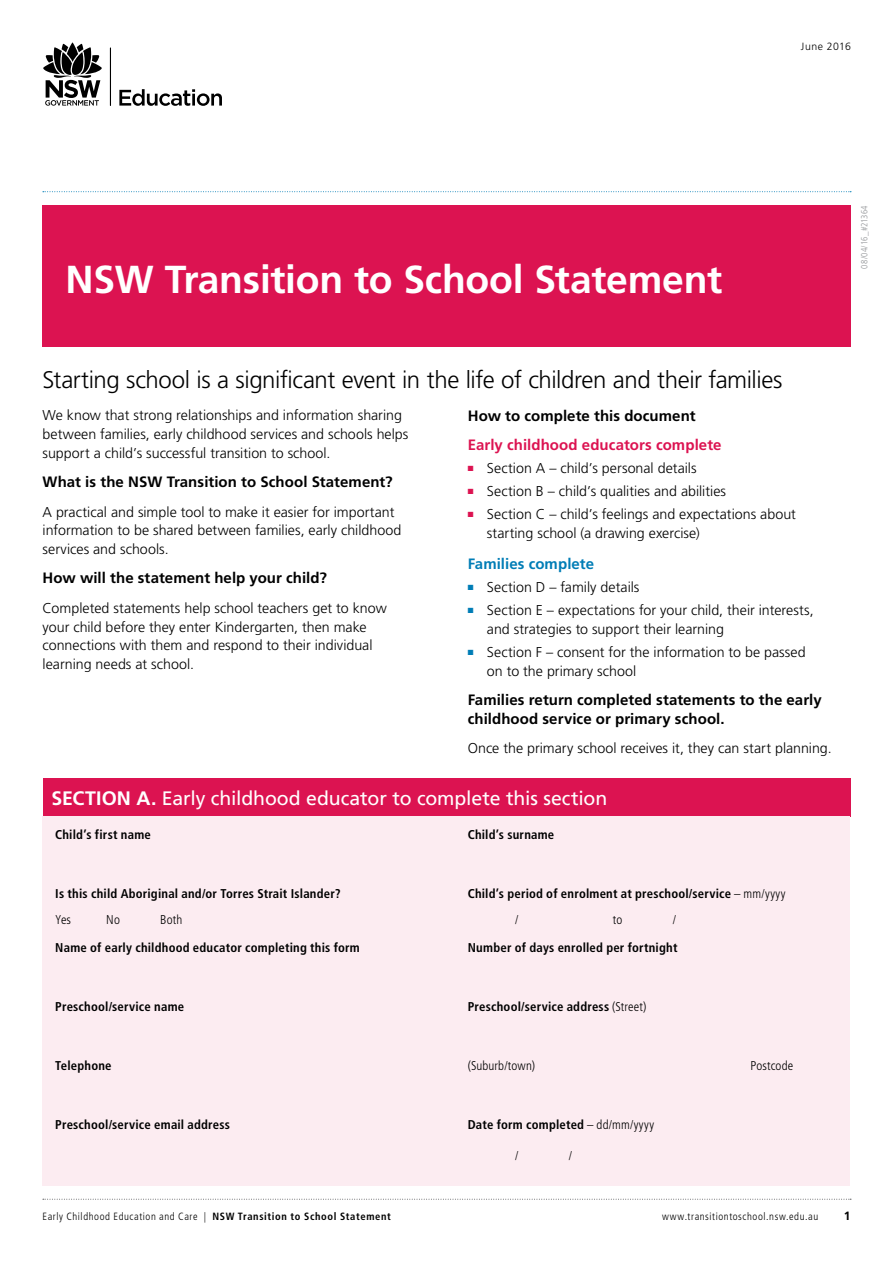
<style>
.page{position:relative;width:893px;height:1263px;background:#fff}
.page>*{position:absolute;margin:0;border:0;box-sizing:border-box;transform-origin:0 0}
.h1__Main_Title{font:700 39px "Frutiger LT Std";letter-spacing:-.005em;color:#fff}
.h2__Standfirst{font:300 24px "Frutiger LT Std";letter-spacing:-.02em;color:#000}
.h4__Section_heading{font:19.5px "Frutiger LT Std";letter-spacing:-.005em;color:#fff}
.h3__Body_copy_sub_h{font:700 15px/18.8px "Frutiger LT Std";letter-spacing:.005em;color:#000}
.h3__Body_copy_sub_h-2{font:700 15px "Frutiger LT Std";letter-spacing:.005em;color:#dc1351}
.h3__Body_copy_sub_h-3{font:700 15px "Frutiger LT Std";letter-spacing:.005em;color:#007db6}
.p__Body_copy{font:300 14.25px/18.8px "Frutiger LT Std";color:#000}
.h5__Section_subhead{font:700 condensed 12.75px "Frutiger LT Std";letter-spacing:.015em;color:#000}
.h5__Section_subhead-2{font:300 condensed 12.75px "Frutiger LT Std";letter-spacing:.01em;color:#000}
.interactive_frame_te{font:300 condensed 12.75px "Frutiger LT Std";letter-spacing:.01em;color:#000}
.t1{font:700 12px "Frutiger LT Std";color:#000}
.t2{font:300 condensed 10.5px "Frutiger LT Std";letter-spacing:.055em;color:#000}
.t3{font:300 10.5px "Frutiger LT Std";color:#000}
.t4{font:300 condensed 9px "Frutiger LT Std";letter-spacing:.02em;color:#939598}
.s1{font-family:"Frutiger LT"}
.s2{font-weight:700}
.s3{font-weight:300}
</style>
<div class="page">
<div style="left:43px;top:205px;width:807px;height:141px;background:#dc1351"></div>
<svg style="left:43px;top:191px;width:808px;height:1px"></svg>
<svg style="left:43px;top:1199px;width:808px;height:1px"></svg>
<hr style="left:110px;top:48px;width:1px;height:58px;background:#000">
<svg style="left:43px;top:43px;width:59px;height:63px"></svg>
<svg style="left:119px;top:89px;width:103px;height:17px"></svg>
<div style="left:43px;top:778px;width:808px;height:38px;background:#dc1351"></div>
<div style="left:43px;top:816px;width:807px;height:370px;background:#fcecf1"></div>
<p class="t3" style="left:801px;top:41px;width:51px">June <span class="s1">2016</span></p>
<h1 class="h1__Main_Title" style="left:66px;top:257px;width:658px">NSW Transition to School Statement</h1>
<p class="t4" style="left:859px;top:268px;width:65px;rotate:-90deg">08/04/16_#21364</p>
<h2 class="h2__Standfirst" style="left:43px;top:366px;width:741px">Starting school is a significant event in the life of children and their families</h2>
<p class="p__Body_copy" style="left:43px;top:406px;width:367px">We know that strong relationships and information sharing between families, early childhood services and schools helps support a child’s successful transition to school.</p>
<h3 class="h3__Body_copy_sub_h" style="left:43px;top:473px;width:352px">What is the NSW Transition to School Statement?</h3>
<p class="p__Body_copy" style="left:43px;top:502px;width:360px">A practical and simple tool to make it easier for important information to be shared between families, early childhood services and schools.</p>
<h3 class="h3__Body_copy_sub_h" style="left:43px;top:569px;width:286px">How will the statement help your child?</h3>
<p class="p__Body_copy" style="left:43px;top:599px;width:346px">Completed statements help school teachers get to know your child before they enter Kindergarten, then make connections with them and respond to their individual learning needs at school.</p>
<h3 class="h3__Body_copy_sub_h" style="left:468px;top:406px;width:229px">How to complete this document</h3>
<h3 class="h3__Body_copy_sub_h-2" style="left:468px;top:436px;width:255px">Early childhood educators complete</h3>
<p class="p__Body_copy" style="left:468px;top:459px;width:230px"><sup>■</sup> Section A – child’s personal details</p>
<p class="p__Body_copy" style="left:468px;top:482px;width:260px"><sup>■</sup> Section B – child’s qualities and abilities</p>
<p class="p__Body_copy" style="left:487px;top:505px;width:311px;text-indent:-19px"><sup>■</sup> Section C – child’s feelings and expectations about starting school (a drawing exercise)</p>
<h3 class="h3__Body_copy_sub_h-3" style="left:468px;top:555px;width:128px">Families complete</h3>
<p class="p__Body_copy" style="left:468px;top:578px;width:173px"><sup>■</sup> Section D – family details</p>
<p class="p__Body_copy" style="left:487px;top:601px;width:328px;text-indent:-19px"><sup>■</sup> Section E – expectations for your child, their interests, and strategies to support their learning</p>
<p class="p__Body_copy" style="left:487px;top:643px;width:320px;text-indent:-19px"><sup>■</sup> Section F – consent for the information to be passed on to the primary school</p>
<h3 class="h3__Body_copy_sub_h" style="left:468px;top:691px;width:355px">Families return completed statements to the early childhood service or primary school.</h3>
<p class="p__Body_copy" style="left:468px;top:739px;width:365px">Once the primary school receives it, they can start planning.</p>
<h4 class="h4__Section_heading" style="left:51px;top:786px;width:557px"><span class="s2">SECTION A.</span> Early childhood educator to complete this section</h4>
<h5 class="h5__Section_subhead" style="left:55px;top:827px;width:97px">Child’s first name</h5>
<h5 class="h5__Section_subhead" style="left:468px;top:827px;width:88px">Child’s surname</h5>
<h5 class="h5__Section_subhead" style="left:55px;top:886px;width:287px">Is this child Aboriginal and/or Torres Strait Islander?</h5>
<h5 class="h5__Section_subhead" style="left:468px;top:886px;width:319px">Child’s period of enrolment at preschool/service <span class="s3">– mm/yyyy</span></h5>
<p class="interactive_frame_te" style="left:55px;top:912px;width:17px">Yes</p>
<p class="interactive_frame_te" style="left:106px;top:912px;width:15px">No</p>
<p class="interactive_frame_te" style="left:160px;top:912px;width:24px">Both</p>
<p class="interactive_frame_te" style="left:515px;top:912px;width:5px">/</p>
<p class="interactive_frame_te" style="left:613px;top:912px;width:11px">to</p>
<p class="interactive_frame_te" style="left:673px;top:912px;width:5px">/</p>
<h5 class="h5__Section_subhead" style="left:55px;top:940px;width:306px">Name of early childhood educator completing this form</h5>
<h5 class="h5__Section_subhead" style="left:468px;top:940px;width:211px">Number of days enrolled per fortnight</h5>
<h5 class="h5__Section_subhead" style="left:55px;top:999px;width:130px">Preschool/service name</h5>
<h5 class="h5__Section_subhead" style="left:468px;top:999px;width:180px">Preschool/service address <span class="s3">(Street)</span></h5>
<h5 class="h5__Section_subhead" style="left:55px;top:1058px;width:58px">Telephone</h5>
<h5 class="h5__Section_subhead-2" style="left:468px;top:1058px;width:69px">(Suburb/town)</h5>
<h5 class="h5__Section_subhead-2" style="left:750px;top:1058px;width:44px">Postcode</h5>
<h5 class="h5__Section_subhead" style="left:55px;top:1117px;width:176px">Preschool/service email address</h5>
<h5 class="h5__Section_subhead" style="left:468px;top:1117px;width:188px">Date form completed <span class="s3">– dd/mm/yyyy</span></h5>
<p class="interactive_frame_te" style="left:515px;top:1148px;width:5px">/</p>
<p class="interactive_frame_te" style="left:569px;top:1148px;width:5px">/</p>
<p class="t2" style="left:43px;top:1211px;width:350px">Early Childhood Education and Care | <span class="s2">NSW Transition to School Statement</span></p>
<p class="t2" style="left:662px;top:1211px;width:158px">www.transitiontoschool.nsw.edu.au</p>
<p class="t1" style="left:844px;top:1209px;width:8px">1</p>
</div>
